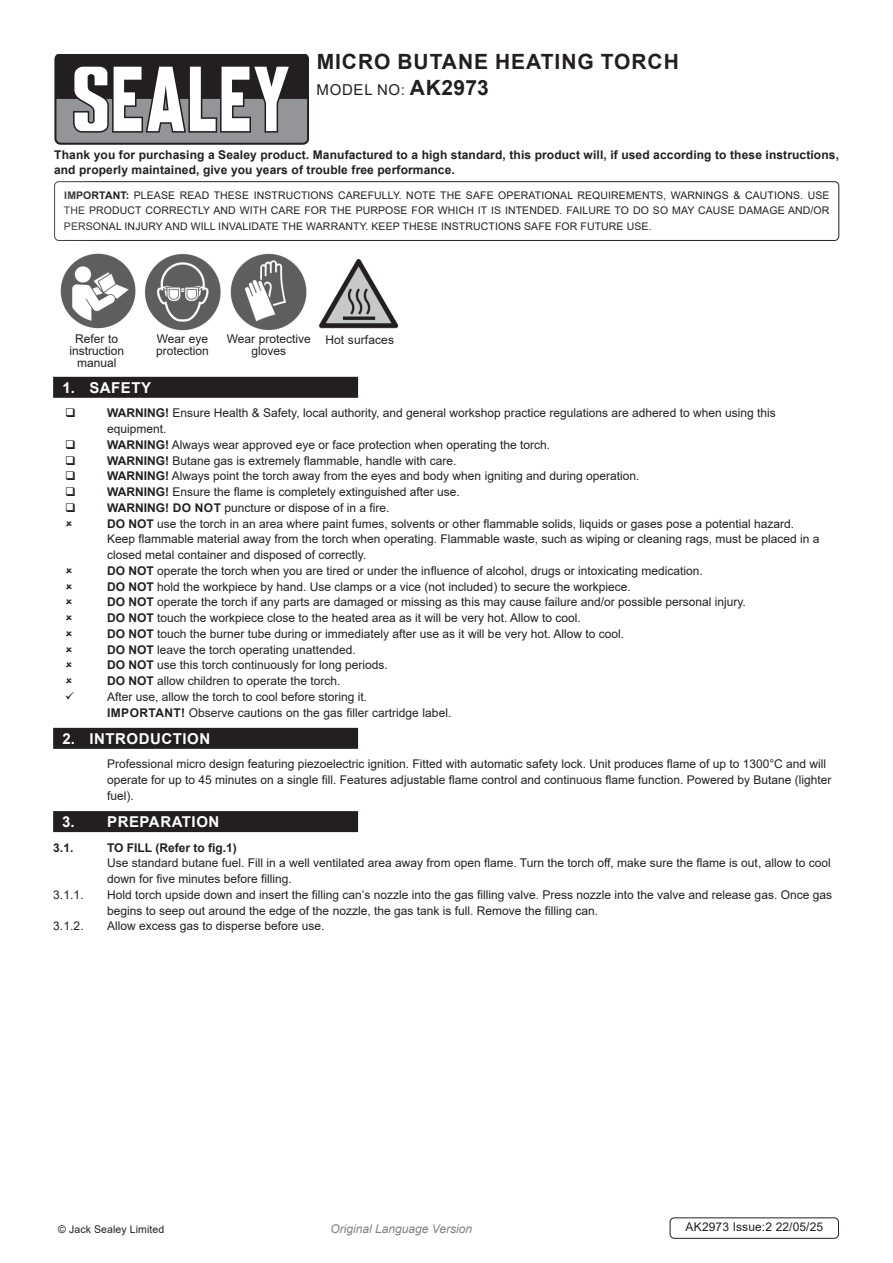
<style>
.page{position:relative;width:893px;height:1263px;background:#fff}
.page>*{position:absolute;margin:0;border:0;box-sizing:border-box;transform-origin:0 0}
.Product_Description{font:700 21px "Arial";letter-spacing:.045em;color:#231f20}
.t1{font:700 15px "Arial";letter-spacing:.035em;color:#fff}
.Instructions_Model_No{font:15px "Arial";letter-spacing:.045em;color:#231f20}
.Body{font:12px/15.8px "Arial";color:#231f20}
.Body-2{font:700 12px/15.8px "Arial";letter-spacing:.01em;color:#231f20}
.t2{font:italic 12px "Arial";color:#808285}
.Body__Footer{font:12px "Arial";letter-spacing:.01em;color:#231f20}
.Body__Justified__7pt{font:10.5px/15.8px "Arial";letter-spacing:.01em;color:#231f20;text-align:justify}
.s1{font-weight:700;font-size:21px}
.s2{font-weight:700}
</style>
<div class="page">
<svg style="left:54px;top:54px;width:255px;height:90px"></svg>
<div style="left:54px;top:181px;width:785px;height:60px;border:1px solid #231f20;border-radius:4px"></div>
<img style="left:60px;top:253px;width:76px;height:76px">
<div style="left:670px;top:1217px;width:169px;height:22px;border:1px solid #231f20;border-radius:4px"></div>
<img style="left:144px;top:253px;width:255px;height:78px">
<div style="left:53px;top:377px;width:305px;height:21px;background:#231f20"></div>
<div style="left:53px;top:728px;width:305px;height:21px;background:#231f20"></div>
<div style="left:53px;top:811px;width:305px;height:21px;background:#231f20"></div>
<p class="Product_Description" style="left:317px;top:47px;width:364px">MICRO BUTANE HEATING TORCH</p>
<p class="Instructions_Model_No" style="left:317px;top:79px;width:174px">MODEL NO: <span class="s1">AK2973</span></p>
<p class="Body-2" style="left:54px;top:147px;width:786px">Thank you for purchasing a Sealey product. Manufactured to a high standard, this product will, if used according to these instructions, and properly maintained, give you years of trouble free performance.</p>
<p class="Body__Justified__7pt" style="left:64px;top:187px;width:767px"><span class="s2">IMPORTANT:</span> PLEASE READ THESE INSTRUCTIONS CAREFULLY. NOTE THE SAFE OPERATIONAL REQUIREMENTS, WARNINGS &amp; CAUTIONS. USE THE PRODUCT CORRECTLY AND WITH CARE FOR THE PURPOSE FOR WHICH IT IS INTENDED. FAILURE TO DO SO MAY CAUSE DAMAGE AND/OR PERSONAL INJURY AND WILL INVALIDATE THE WARRANTY. KEEP THESE INSTRUCTIONS SAFE FOR FUTURE USE.</p>
<p class="Body" style="left:69px;top:332px;width:56px;line-height:12px;text-align:center">Refer to instruction</p>
<p class="Body" style="left:77px;top:354px;width:41px">manual</p>
<p class="Body" style="left:156px;top:332px;width:54px;line-height:12px">Wear eye protection</p>
<p class="Body" style="left:227px;top:332px;width:86px;line-height:12px;text-align:center">Wear protective gloves</p>
<p class="Body" style="left:325px;top:332px;width:70px">Hot surfaces</p>
<p class="t1" style="left:62px;top:377px;width:90px">1. SAFETY</p>
<p class="Body" style="left:107px;top:405px;width:670px"><span class="s2">WARNING!</span> Ensure Health &amp; Safety, local authority, and general workshop practice regulations are adhered to when using this equipment.</p>
<p class="Body" style="left:107px;top:437px;width:444px"><span class="s2">WARNING!</span> Always wear approved eye or face protection when operating the torch.</p>
<p class="Body" style="left:107px;top:452px;width:351px"><span class="s2">WARNING!</span> Butane gas is extremely flammable, handle with care.</p>
<p class="Body" style="left:107px;top:468px;width:534px"><span class="s2">WARNING!</span> Always point the torch away from the eyes and body when igniting and during operation.</p>
<p class="Body" style="left:107px;top:484px;width:354px"><span class="s2">WARNING!</span> Ensure the flame is completely extinguished after use.</p>
<p class="Body" style="left:107px;top:500px;width:284px"><span class="s2">WARNING! DO NOT</span> puncture or dispose of in a fire.</p>
<p class="Body" style="left:107px;top:515px;width:714px"><span class="s2">DO NOT</span> use the torch in an area where paint fumes, solvents or other flammable solids, liquids or gases pose a potential hazard.<br>Keep flammable material away from the torch when operating. Flammable waste, such as wiping or cleaning rags, must be placed in a closed metal container and disposed of correctly.</p>
<p class="Body" style="left:107px;top:563px;width:597px"><span class="s2">DO NOT</span> operate the torch when you are tired or under the influence of alcohol, drugs or intoxicating medication.</p>
<p class="Body" style="left:107px;top:578px;width:525px"><span class="s2">DO NOT</span> hold the workpiece by hand. Use clamps or a vice (not included) to secure the workpiece.</p>
<p class="Body" style="left:107px;top:594px;width:640px"><span class="s2">DO NOT</span> operate the torch if any parts are damaged or missing as this may cause failure and/or possible personal injury.</p>
<p class="Body" style="left:107px;top:610px;width:475px"><span class="s2">DO NOT</span> touch the workpiece close to the heated area as it will be very hot. Allow to cool.</p>
<p class="Body" style="left:107px;top:626px;width:518px"><span class="s2">DO NOT</span> touch the burner tube during or immediately after use as it will be very hot. Allow to cool.</p>
<p class="Body" style="left:107px;top:641px;width:250px"><span class="s2">DO NOT</span> leave the torch operating unattended.</p>
<p class="Body" style="left:107px;top:657px;width:282px"><span class="s2">DO NOT</span> use this torch continuously for long periods.</p>
<p class="Body" style="left:107px;top:673px;width:235px"><span class="s2">DO NOT</span> allow children to operate the torch.</p>
<p class="Body" style="left:107px;top:689px;width:262px">After use, allow the torch to cool before storing it.</p>
<p class="Body" style="left:107px;top:704px;width:346px"><span class="s2">IMPORTANT!</span> Observe cautions on the gas filler cartridge label.</p>
<p class="t1" style="left:62px;top:728px;width:149px">2. INTRODUCTION</p>
<p class="Body" style="left:107px;top:756px;width:726px">Professional micro design featuring piezoelectric ignition. Fitted with automatic safety lock. Unit produces flame of up to 1300°C and will operate for up to 45 minutes on a single fill. Features adjustable flame control and continuous flame function. Powered by Butane (lighter fuel).</p>
<p class="t1" style="left:62px;top:811px;width:159px">3. PREPARATION</p>
<p class="Body-2" style="left:53px;top:840px;width:22px">3.1.</p>
<p class="Body-2" style="left:107px;top:840px;width:131px">TO FILL (Refer to fig.1)</p>
<p class="Body" style="left:107px;top:855px;width:725px">Use standard butane fuel. Fill in a well ventilated area away from open flame. Turn the torch off, make sure the flame is out, allow to cool down for five minutes before filling.</p>
<p class="Body" style="left:53px;top:887px;width:32px">3.1.1.</p>
<p class="Body" style="left:107px;top:887px;width:726px">Hold torch upside down and insert the filling can’s nozzle into the gas filling valve. Press nozzle into the valve and release gas. Once gas begins to seep out around the edge of the nozzle, the gas tank is full. Remove the filling can.</p>
<p class="Body" style="left:53px;top:918px;width:32px">3.1.2.</p>
<p class="Body" style="left:107px;top:918px;width:219px">Allow excess gas to disperse before use.</p>
<p class="Body__Justified__7pt" style="left:58px;top:1221px;width:108px">© Jack Sealey Limited</p>
<p class="t2" style="left:330px;top:1220px;width:143px">Original Language Version</p>
<p class="Body__Footer" style="left:686px;top:1219px;width:139px">AK2973 Issue:2 22/05/25</p>
</div>
